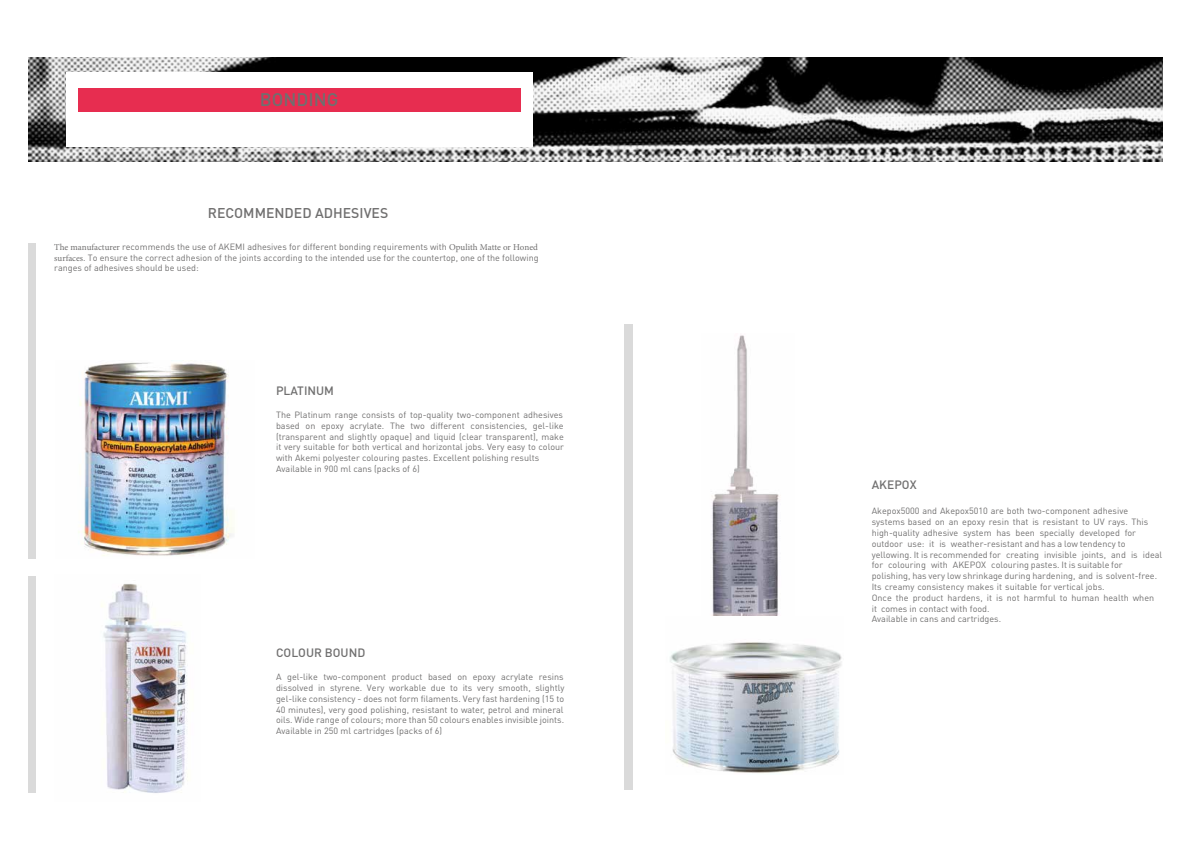
<style>
.page{position:relative;width:1191px;height:842px;background:#fff}
.page>*{position:absolute;margin:0;border:0;box-sizing:border-box;transform-origin:0 0}
.t1{font:500 18px "DIN Pro";color:#706f6f}
.t2{font:500 14px "DIN Pro";color:#706f6f}
.t3{font:500 12px "DIN Pro";color:#706f6f}
.t4{font:9px/10.8px "DIN Pro";color:#706f6f;text-align:justify}
.s1{font-family:"Minion Pro"}
</style>
<div class="page">
<img style="left:28px;top:58px;width:1134px;height:104px">
<div style="left:66px;top:73px;width:466px;height:74px;background:#fff"></div>
<div style="left:78px;top:88px;width:442px;height:23px;background:#e72d50"></div>
<div style="left:28px;top:243px;width:8px;height:315px;background:#dadada"></div>
<div style="left:28px;top:576px;width:8px;height:216px;background:#dadada"></div>
<img style="left:78px;top:362px;width:156px;height:194px">
<img style="left:101px;top:584px;width:87px;height:209px">
<div style="left:624px;top:324px;width:9px;height:466px;background:#dadada"></div>
<img style="left:712px;top:335px;width:67px;height:281px">
<img style="left:670px;top:642px;width:172px;height:131px">
<h1 class="t1" style="left:260px;top:87px;width:80px">BONDING</h1>
<h2 class="t2" style="left:208px;top:204px;width:182px">RECOMMENDED ADHESIVES</h2>
<p class="t4" style="left:54px;top:241px;width:486px"><span class="s1">The manufacturer</span> recommends the use of AKEMI adhesives for different bonding requirements with <span class="s1">Opulith Matte or Honed surfaces</span>. To ensure the correct adhesion of the joints according to the intended use for the countertop, one of the following ranges of adhesives should be used:</p>
<h3 class="t3" style="left:276px;top:382px;width:59px">PLATINUM</h3>
<p class="t4" style="left:276px;top:409px;width:289px;text-align:left">The Platinum range consists of top-quality two-component adhesives based on epoxy acrylate. The two different consistencies, gel-like (transparent and slightly opaque) and liquid (clear transparent), make it very suitable for both vertical and horizontal jobs. Very easy to colour with Akemi polyester colouring pastes. Excellent polishing results Available in 900 ml cans (packs of 6)</p>
<h3 class="t3" style="left:276px;top:644px;width:91px">COLOUR BOUND</h3>
<p class="t4" style="left:276px;top:671px;width:290px">A gel-like two-component product based on epoxy acrylate resins dissolved in styrene. Very workable due to its very smooth, slightly gel-like consistency - does not form filaments. Very fast hardening (15 to 40 minutes), very good polishing, resistant to water, petrol and mineral oils. Wide range of colours; more than 50 colours enables invisible joints.<br>Available in 250 ml cartridges (packs of 6)</p>
<h3 class="t3" style="left:871px;top:476px;width:46px">AKEPOX</h3>
<p class="t4" style="left:871px;top:505px;width:292px;text-align:left">Akepox5000 and Akepox5010 are both two-component adhesive systems based on an epoxy resin that is resistant to UV rays. This high-quality adhesive system has been specially developed for outdoor use: it is weather-resistant and has a low tendency to yellowing. It is recommended for creating invisible joints, and is ideal for colouring with AKEPOX colouring pastes. It is suitable for polishing, has very low shrinkage during hardening, and is solvent-free.<br>Its creamy consistency makes it suitable for vertical jobs.<br>Once the product hardens, it is not harmful to human health when<br>it comes in contact with food.<br>Available in cans and cartridges.</p>
</div>
